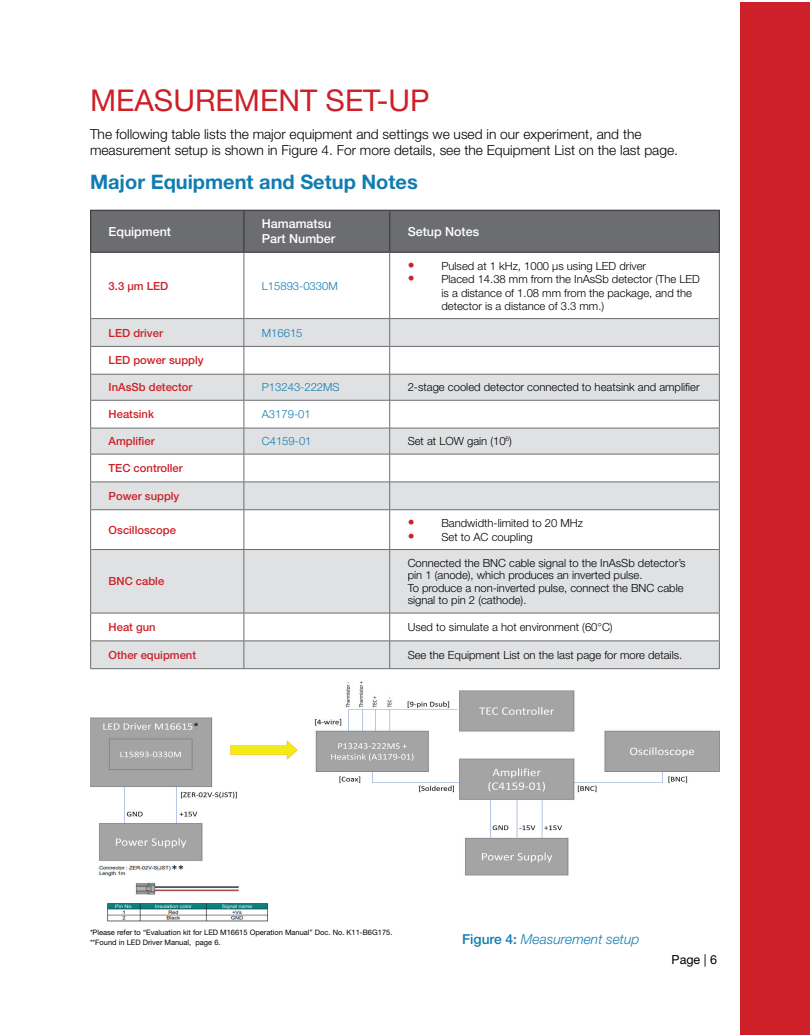
<style>
.page{position:relative;width:810px;height:1035px;background:#fff}
.page>*{position:absolute;margin:0;border:0;box-sizing:border-box;transform-origin:0 0}
.t1{font:30px "Helvetica Neue LT Std";color:#cd2028}
.t2{font:700 20px "Helvetica Neue LT Std";color:#117cb1}
.t3{font:300 13.75px/16.2px "Helvetica Neue LT Std";color:#000}
.t4{font:italic 300 13.75px "Helvetica Neue LT Std";color:#117cb1}
.t5{font:500 12.5px/15px "Helvetica Neue LT Std";color:#fff}
.t6{font:12.5px "Helvetica Neue LT Std";color:#000}
.t7{font:300 11.25px/12.5px "Helvetica Neue LT Std";color:#000}
.t8{font:500 11.25px "Helvetica Neue LT Std";color:#cd2028}
.t9{font:300 11.25px "Helvetica Neue LT Std";color:#117cb1}
.t10{font:7.5px/10px "Helvetica Neue LT Std";color:#000}
.s1{font-weight:500;font-size:13.75px;color:#cd2028}
.s2{font-weight:500;font-style:normal}
</style>
<div class="page">
<div style="left:741px;top:2px;width:69px;height:1033px;background:#cd2028"></div>
<div style="left:91px;top:211px;width:628px;height:41px;background:#6c6d70"></div>
<svg style="left:91px;top:510px;width:628px;height:158px;fill:#e0e1e3"></svg>
<hr style="left:90px;top:253px;width:1px;height:65px;background:#6c6d70">
<hr style="left:244px;top:253px;width:1px;height:65px;background:#6c6d70">
<hr style="left:389px;top:253px;width:1px;height:65px;background:#6c6d70">
<hr style="left:719px;top:253px;width:1px;height:65px;background:#6c6d70">
<hr style="left:90px;top:318px;width:154px;height:1px;background:#6c6d70">
<hr style="left:244px;top:318px;width:146px;height:1px;background:#6c6d70">
<hr style="left:390px;top:318px;width:330px;height:1px;background:#6c6d70">
<svg style="left:90px;top:319px;width:630px;height:190px"></svg>
<hr style="left:90px;top:509px;width:154px;height:1px;background:#6c6d70">
<hr style="left:90px;top:510px;width:1px;height:39px;background:#6c6d70">
<hr style="left:244px;top:509px;width:146px;height:1px;background:#6c6d70">
<hr style="left:244px;top:510px;width:1px;height:39px;background:#6c6d70">
<hr style="left:390px;top:509px;width:330px;height:1px;background:#6c6d70">
<hr style="left:389px;top:510px;width:1px;height:39px;background:#6c6d70">
<hr style="left:719px;top:510px;width:1px;height:39px;background:#6c6d70">
<hr style="left:90px;top:549px;width:154px;height:1px;background:#6c6d70">
<hr style="left:90px;top:550px;width:1px;height:63px;background:#6c6d70">
<hr style="left:244px;top:549px;width:146px;height:1px;background:#6c6d70">
<hr style="left:244px;top:550px;width:1px;height:63px;background:#6c6d70">
<hr style="left:390px;top:549px;width:330px;height:1px;background:#6c6d70">
<hr style="left:389px;top:550px;width:1px;height:63px;background:#6c6d70">
<hr style="left:719px;top:550px;width:1px;height:63px;background:#6c6d70">
<hr style="left:90px;top:613px;width:154px;height:1px;background:#6c6d70">
<hr style="left:244px;top:613px;width:146px;height:1px;background:#6c6d70">
<hr style="left:390px;top:613px;width:330px;height:1px;background:#6c6d70">
<hr style="left:90px;top:641px;width:154px;height:1px;background:#6c6d70">
<svg style="left:90px;top:613px;width:1px;height:55px"></svg>
<hr style="left:244px;top:641px;width:146px;height:1px;background:#6c6d70">
<svg style="left:244px;top:613px;width:1px;height:55px"></svg>
<hr style="left:390px;top:641px;width:330px;height:1px;background:#6c6d70">
<svg style="left:389px;top:613px;width:1px;height:55px"></svg>
<svg style="left:719px;top:613px;width:1px;height:55px"></svg>
<hr style="left:90px;top:668px;width:154px;height:1px;background:#6c6d70">
<hr style="left:244px;top:668px;width:146px;height:1px;background:#6c6d70">
<hr style="left:390px;top:668px;width:330px;height:1px;background:#6c6d70">
<hr style="left:90px;top:210px;width:154px;height:1px;background:#3f3e40">
<hr style="left:90px;top:211px;width:1px;height:41px;background:#3f3e40">
<hr style="left:244px;top:210px;width:146px;height:1px;background:#3f3e40">
<hr style="left:243px;top:211px;width:2px;height:41px;background:#3f3e40">
<hr style="left:390px;top:210px;width:330px;height:1px;background:#3f3e40">
<hr style="left:389px;top:211px;width:1px;height:41px;background:#3f3e40">
<hr style="left:719px;top:211px;width:1px;height:41px;background:#3f3e40">
<hr style="left:90px;top:252px;width:154px;height:1px;background:#3f3e40">
<hr style="left:244px;top:252px;width:146px;height:1px;background:#3f3e40">
<hr style="left:390px;top:252px;width:330px;height:1px;background:#3f3e40">
<img style="left:90px;top:681px;width:630px;height:241px">
<div style="left:189px;top:690px;width:23px;height:15px;background:#fff"></div>
<h1 class="t1" style="left:90px;top:83px;width:341px">MEASUREMENT SET-UP</h1>
<p class="t3" style="left:90px;top:126px;width:590px">The following table lists the major equipment and settings we used in our experiment, and the measurement setup is shown in Figure 4. For more details, see the Equipment List on the last page.</p>
<h2 class="t2" style="left:90px;top:169px;width:329px">Major Equipment and Setup Notes</h2>
<p class="t5" style="left:109px;top:224px;width:64px">Equipment</p>
<p class="t5" style="left:262px;top:216px;width:75px">Hamamatsu<br>Part Number</p>
<p class="t5" style="left:408px;top:224px;width:73px">Setup Notes</p>
<p class="t8" style="left:109px;top:279px;width:61px">3.3 µm LED</p>
<p class="t9" style="left:262px;top:279px;width:77px">L15893-0330M</p>
<p class="t7" style="left:408px;top:259px;width:240px"><span class="s1">•</span> Pulsed at 1 kHz, 1000 µs using LED driver</p>
<p class="t7" style="left:441px;top:272px;width:260px;line-height:13.8px;text-indent:-34px"><span class="s1">•</span> Placed 14.38 mm from the InAsSb detector (The LED is a distance of 1.08 mm from the package, and the</p>
<p class="t7" style="left:441px;top:299px;width:164px">detector is a distance of 3.3 mm.)</p>
<p class="t8" style="left:109px;top:326px;width:56px">LED driver</p>
<p class="t9" style="left:262px;top:326px;width:42px">M16615</p>
<p class="t8" style="left:109px;top:354px;width:97px">LED power supply</p>
<p class="t8" style="left:109px;top:381px;width:85px">InAsSb detector</p>
<p class="t9" style="left:262px;top:380px;width:79px">P13243-222MS</p>
<p class="t7" style="left:408px;top:381px;width:293px">2-stage cooled detector connected to heatsink and amplifier</p>
<p class="t8" style="left:109px;top:407px;width:47px">Heatsink</p>
<p class="t9" style="left:262px;top:407px;width:50px">A3179-01</p>
<p class="t8" style="left:109px;top:434px;width:48px">Amplifier</p>
<p class="t9" style="left:262px;top:434px;width:51px">C4159-01</p>
<p class="t7" style="left:408px;top:435px;width:106px">Set at LOW gain (10<sup>6</sup>)</p>
<p class="t8" style="left:109px;top:461px;width:76px">TEC controller</p>
<p class="t8" style="left:109px;top:489px;width:72px">Power supply</p>
<p class="t8" style="left:109px;top:523px;width:69px">Oscilloscope</p>
<p class="t7" style="left:408px;top:516px;width:177px"><span class="s1">•</span> Bandwidth-limited to 20 MHz</p>
<p class="t7" style="left:408px;top:530px;width:127px"><span class="s1">•</span> Set to AC coupling</p>
<p class="t8" style="left:109px;top:575px;width:57px">BNC cable</p>
<p class="t7" style="left:408px;top:556px;width:279px">Connected the BNC cable signal to the InAsSb detector’s pin 1 (anode), which produces an inverted pulse.<br>To produce a non-inverted pulse, connect the BNC cable signal to pin 2 (cathode).</p>
<p class="t8" style="left:109px;top:620px;width:49px">Heat gun</p>
<p class="t7" style="left:408px;top:620px;width:206px">Used to simulate a hot environment (60°C)</p>
<p class="t8" style="left:109px;top:648px;width:89px">Other equipment</p>
<p class="t7" style="left:408px;top:648px;width:276px">See the Equipment List on the last page for more details.</p>
<p class="t10" style="left:90px;top:927px;width:304px">*Please refer to “Evaluation kit for LED M16615 Operation Manual” Doc. No. K11-B6G175. **Found in LED Driver Manual, page 6.</p>
<p class="t4" style="left:462px;top:931px;width:179px"><span class="s2">Figure 4:</span> Measurement setup</p>
<p class="t6" style="left:672px;top:952px;width:47px">Page | 6</p>
</div>
